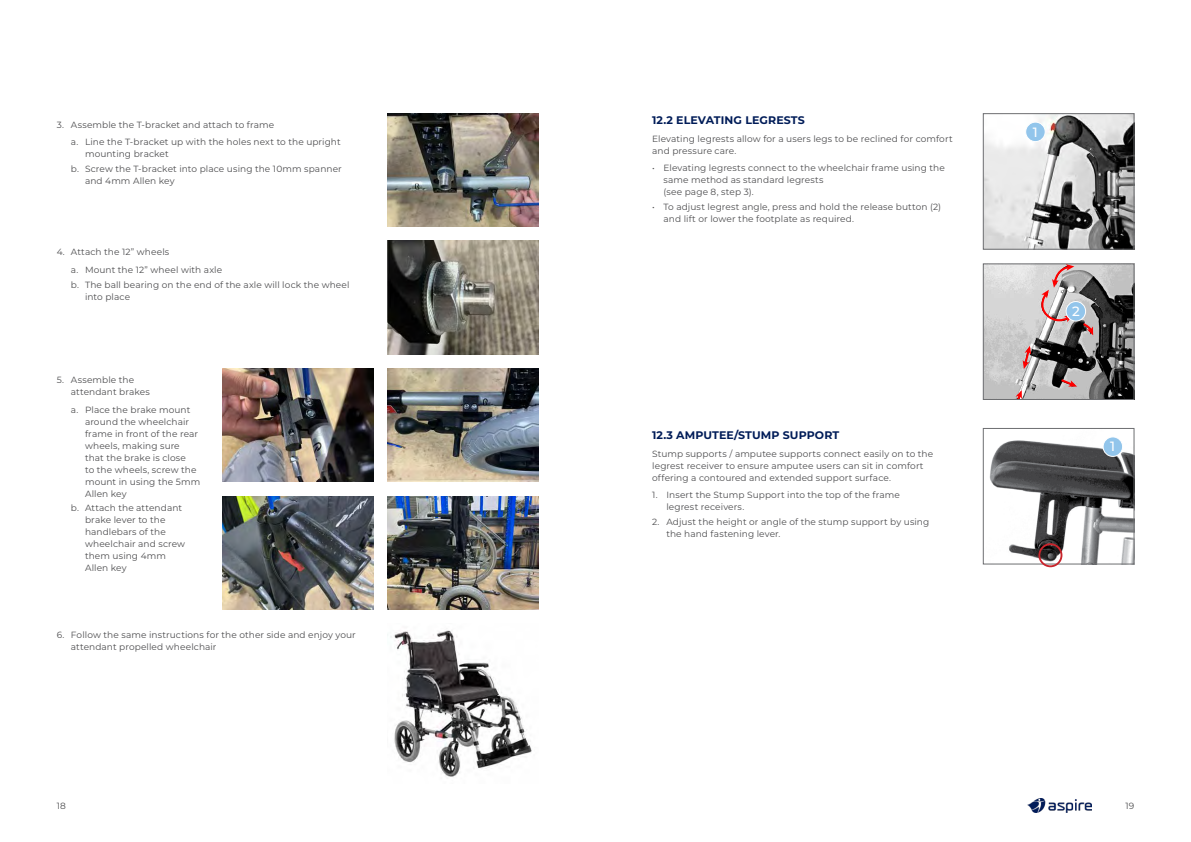
<style>
.page{position:relative;width:1191px;height:842px;background:#fff}
.page>*{position:absolute;margin:0;border:0;box-sizing:border-box;transform-origin:0 0}
.t1{font:500 13.4px "Montserrat";color:#fff}
.t2{font:700 11px "Montserrat";letter-spacing:.01em;color:#001c58}
.t3{font:9px/12px "Montserrat";letter-spacing:.01em;color:#4d4d4f}
</style>
<div class="page">
<img style="left:1027px;top:798px;width:64px;height:14px">
<img style="left:387px;top:113px;width:152px;height:114px">
<img style="left:387px;top:241px;width:152px;height:113px">
<img style="left:222px;top:369px;width:151px;height:113px">
<img style="left:387px;top:369px;width:152px;height:113px">
<img style="left:222px;top:496px;width:151px;height:113px">
<img style="left:387px;top:496px;width:152px;height:113px">
<img style="left:387px;top:630px;width:145px;height:147px">
<img style="left:985px;top:115px;width:147px;height:132px">
<div style="left:983px;top:113px;width:151px;height:136px;border:1px solid #6d6e71"></div>
<img style="left:985px;top:266px;width:147px;height:132px">
<svg style="left:1037px;top:266px;width:37px;height:58px;background:#cdb4b4"></svg>
<svg style="left:1081px;top:322px;width:12px;height:13px"></svg>
<svg style="left:1022px;top:346px;width:9px;height:23px"></svg>
<svg style="left:1058px;top:377px;width:19px;height:10px"></svg>
<svg style="left:1012px;top:390px;width:10px;height:8px"></svg>
<div style="left:983px;top:264px;width:151px;height:136px;border:1px solid #6d6e71"></div>
<img style="left:989px;top:440px;width:143px;height:122px">
<div style="left:983px;top:428px;width:151px;height:136px;border:1px solid #6d6e71"></div>
<div style="left:1038px;top:543px;width:24px;height:24px;border:2px solid #c9252c;border-radius:50%"></div>
<div style="left:1103px;top:437px;width:19px;height:19px;background:#92c5eb;border-radius:50%"></div>
<div style="left:1102px;top:437px;width:21px;height:20px;border:1px solid #fff;border-radius:50%"></div>
<div style="left:1025px;top:122px;width:20px;height:20px;background:#92c5eb;border-radius:50%"></div>
<div style="left:1025px;top:122px;width:20px;height:20px;border:1px solid #fff;border-radius:50%"></div>
<div style="left:1066px;top:302px;width:19px;height:19px;background:#92c5eb;border-radius:50%"></div>
<div style="left:1065px;top:301px;width:21px;height:20px;border:1px solid #fff;border-radius:50%"></div>
<p class="t3" style="left:71px;top:115px;width:271px;line-height:17.7px;text-indent:-14px">3. Assemble the T-bracket and attach to frame<br>a. Line the T-bracket up with the holes next to the upright</p>
<p class="t3" style="left:71px;top:147px;width:272px;line-height:14.8px;text-indent:14px">mounting bracket<br>b. Screw the T-bracket into place using the 10mm spanner</p>
<p class="t3" style="left:85px;top:175px;width:91px">and 4mm Allen key</p>
<p class="t3" style="left:71px;top:243px;width:153px;line-height:17.7px;text-indent:-14px">4. Attach the 12” wheels<br>a. Mount the 12” wheel with axle</p>
<p class="t3" style="left:85px;top:278px;width:266px;text-indent:-14px">b. The ball bearing on the end of the axle will lock the wheel into place</p>
<p class="t3" style="left:71px;top:373px;width:81px;text-indent:-14px">5. Assemble the attendant brakes</p>
<p class="t3" style="left:85px;top:403px;width:117px;text-indent:-14px">a. Place the brake mount around the wheelchair frame in front of the rear wheels, making sure that the brake is close<br>to the wheels, screw the mount in using the 5mm<br>Allen key</p>
<p class="t3" style="left:85px;top:502px;width:102px;text-indent:-14px">b. Attach the attendant brake lever to the handlebars of the wheelchair and screw them using 4mm<br>Allen key</p>
<p class="t3" style="left:71px;top:628px;width:286px;text-indent:-14px">6. Follow the same instructions for the other side and enjoy your attendant propelled wheelchair</p>
<p class="t2" style="left:652px;top:112px;width:154px">12.2 ELEVATING LEGRESTS</p>
<p class="t3" style="left:652px;top:132px;width:302px">Elevating legrests allow for a users legs to be reclined for comfort and pressure care.</p>
<p class="t3" style="left:663px;top:162px;width:283px;text-indent:-11px">• Elevating legrests connect to the wheelchair frame using the same method as standard legrests<br>(see page 8, step 3).</p>
<p class="t3" style="left:663px;top:201px;width:279px;text-indent:-11px">• To adjust legrest angle, press and hold the release button (2) and lift or lower the footplate as required.</p>
<p class="t2" style="left:652px;top:427px;width:188px">12.3 AMPUTEE/STUMP SUPPORT</p>
<p class="t3" style="left:652px;top:447px;width:282px">Stump supports / amputee supports connect easily on to the legrest receiver to ensure amputee users can sit in comfort offering a contoured and extended support surface.</p>
<p class="t3" style="left:666px;top:489px;width:235px;text-indent:-14px">1. Insert the Stump Support into the top of the frame legrest receivers.</p>
<p class="t3" style="left:666px;top:515px;width:264px;text-indent:-14px">2. Adjust the height or angle of the stump support by using the hand fastening lever.</p>
<h1 class="t1" style="left:1033px;top:122px;width:6px">1</h1>
<h1 class="t1" style="left:1072px;top:302px;width:9px">2</h1>
<h1 class="t1" style="left:1110px;top:437px;width:6px">1</h1>
<p class="t3" style="left:57px;top:800px;width:11px">18</p>
<p class="t3" style="left:1125px;top:800px;width:10px">19</p>
</div>
